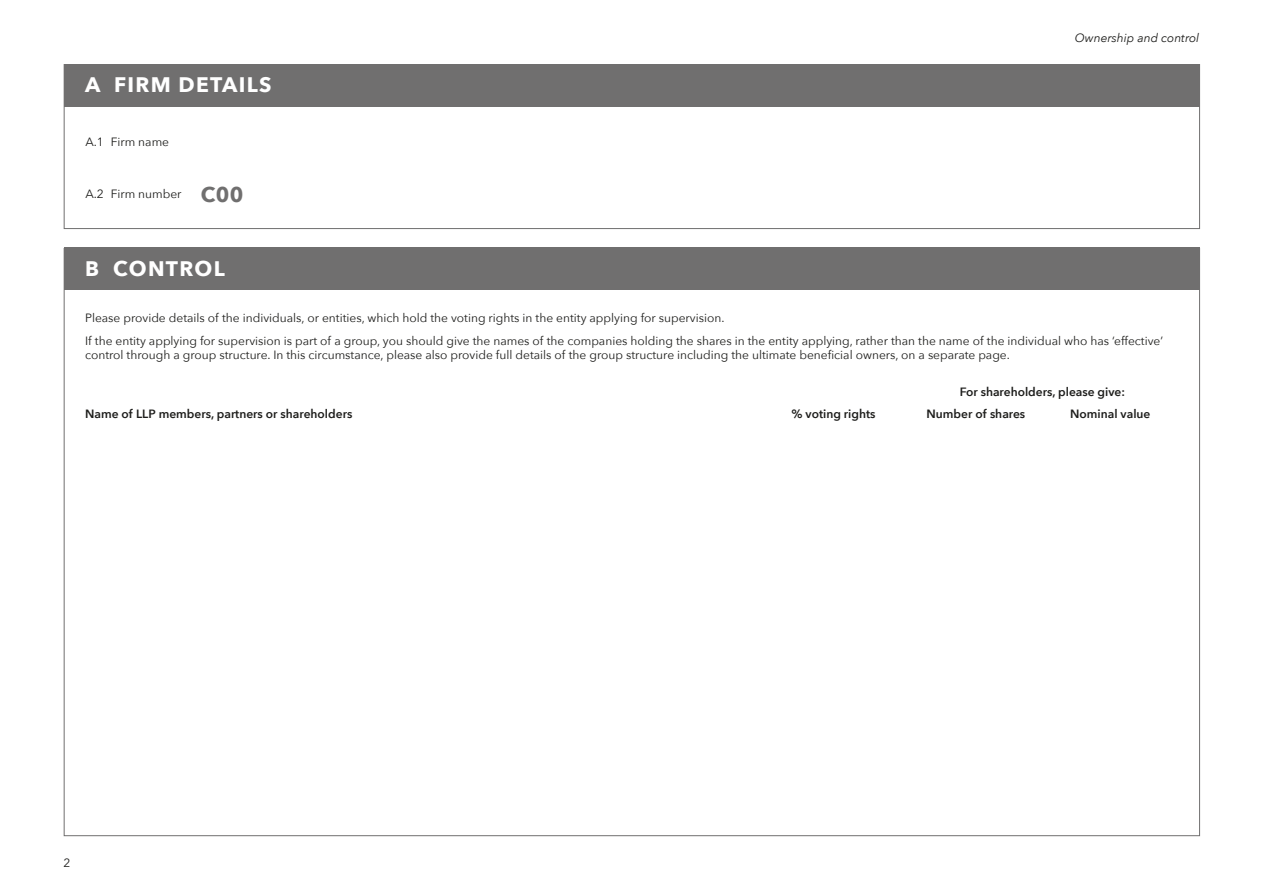
<style>
.page{position:relative;width:1263px;height:893px;background:#fff}
.page>*{position:absolute;margin:0;border:0;box-sizing:border-box;transform-origin:0 0}
.White_section_heading{font:700 21px "Avenir Next";letter-spacing:.06em;color:#fff}
.body_-_form{font:700 21px "Avenir Next";color:#706f6f}
.body_-_form-2{font:12px/14.4px "Avenir Next";color:#1d1d1b}
.body_-_form-3{font:600 12px "Avenir Next";color:#1d1d1b}
.t1{font:italic 12px "Avenir Next";color:#1d1d1b}
</style>
<div class="page">
<div style="left:64px;top:248px;width:1136px;height:588px;background:#fff;border:1px solid #706f6f"></div>
<div style="left:64px;top:248px;width:1135px;height:42px;background:#706f6f"></div>
<div style="left:64px;top:64px;width:1136px;height:165px;background:#fff;border:1px solid #706f6f"></div>
<div style="left:64px;top:64px;width:1135px;height:42px;background:#706f6f"></div>
<p class="White_section_heading" style="left:85px;top:67px;width:188px">A FIRM DETAILS</p>
<p class="body_-_form-2" style="left:85px;top:134px;width:85px">A.1 Firm name</p>
<p class="body_-_form-2" style="left:85px;top:187px;width:98px">A.2 Firm number</p>
<p class="body_-_form" style="left:201px;top:177px;width:44px">C00</p>
<p class="White_section_heading" style="left:85px;top:251px;width:141px">B CONTROL</p>
<p class="t1" style="left:1075px;top:27px;width:126px">Ownership and control</p>
<p class="body_-_form-2" style="left:85px;top:310px;width:641px">Please provide details of the individuals, or entities, which hold the voting rights in the entity applying for supervision.</p>
<p class="body_-_form-2" style="left:85px;top:333px;width:1079px">If the entity applying for supervision is part of a group, you should give the names of the companies holding the shares in the entity applying, rather than the name of the individual who has ‘effective’ control through a group structure. In this circumstance, please also provide full details of the group structure including the ultimate beneficial owners, on a separate page.</p>
<p class="body_-_form-3" style="left:85px;top:403px;width:269px">Name of LLP members, partners or shareholders</p>
<p class="body_-_form-3" style="left:791px;top:403px;width:86px">% voting rights</p>
<p class="body_-_form-3" style="left:960px;top:382px;width:167px">For shareholders, please give:</p>
<p class="body_-_form-3" style="left:926px;top:403px;width:100px">Number of shares</p>
<p class="body_-_form-3" style="left:1070px;top:403px;width:82px">Nominal value</p>
<p class="body_-_form-2" style="left:63px;top:855px;width:8px">2</p>
</div>
